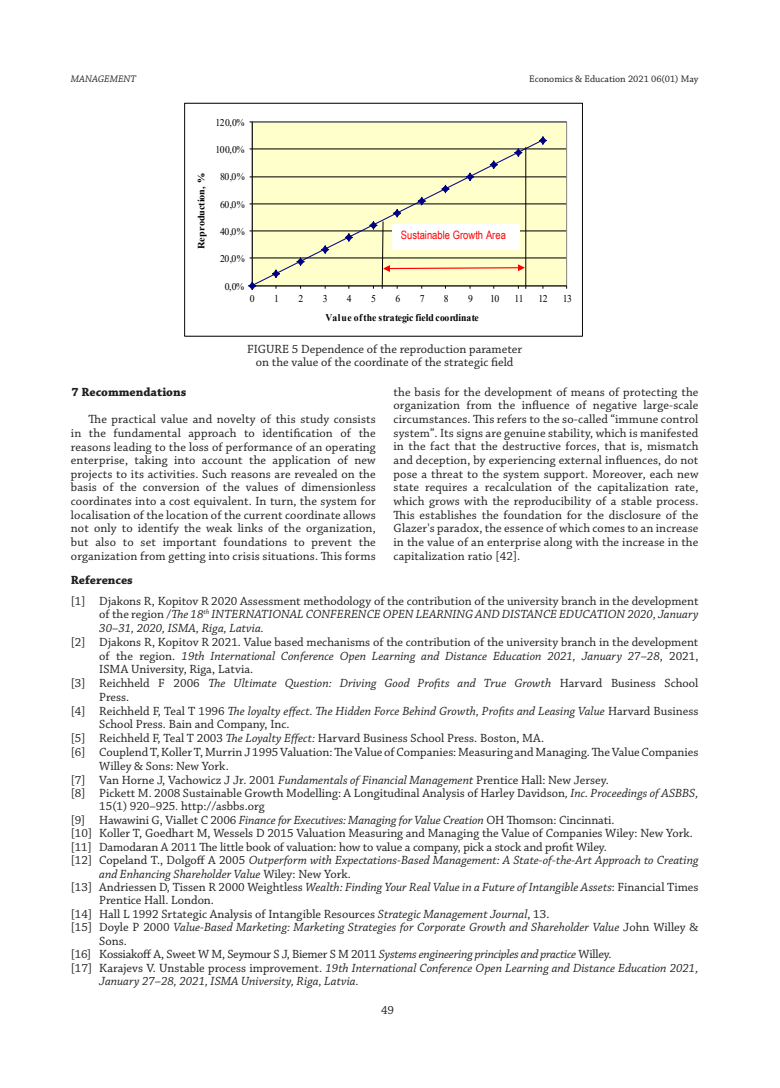
<style>
.page{position:relative;width:780px;height:1088px;background:#fff}
.page>*{position:absolute;margin:0;border:0;box-sizing:border-box;transform-origin:0 0}
.ТЕКСТ{font:12.5px/13.6px "Chaparral Pro";color:#231f20;text-align:justify}
.t1{font:italic 12.5px/13.5px "Chaparral Pro";color:#231f20}
.ТЕКСТ-2{font:12.5px "Chaparral Pro";letter-spacing:-.02em;color:#231f20}
.Рисунок{font:12.5px/12.5px "Chaparral Pro";color:#231f20;text-align:center}
.Подзаголовок{font:700 12.5px "Chaparral Pro";color:#231f20}
.Литература_шапка{font:700 12.5px "Chaparral Pro";color:#231f20}
.t2{font:11.5px "Arial Narrow";color:#f00}
.t3{font:10.25px "Times New Roman";letter-spacing:-.045em;color:#000;scale:.94 1}
.t4{font:700 10.25px "Times New Roman";letter-spacing:.01em;color:#000;scale:.94 1}
.t5{font:10px "Chaparral Pro";color:#231f20}
.t6{font:italic 10px "Chaparral Pro";letter-spacing:.01em;color:#231f20}
.t7{font:700 9.62px "Times New Roman";letter-spacing:-.01em;color:#000;scale:1.06 1}
.s1{font-style:italic}
.s2{font-style:normal}
</style>
<div class="page">
<div style="left:252px;top:122px;width:315px;height:163px;background:#ffc"></div>
<hr style="left:252px;top:257px;width:314px;height:1px;background:#000">
<hr style="left:252px;top:230px;width:314px;height:1px;background:#000">
<hr style="left:252px;top:203px;width:314px;height:1px;background:#000">
<hr style="left:252px;top:176px;width:314px;height:1px;background:#000">
<hr style="left:252px;top:148px;width:314px;height:1px;background:#000">
<hr style="left:252px;top:122px;width:1px;height:164px;background:#000">
<hr style="left:252px;top:285px;width:314px;height:1px;background:#000">
<svg style="left:252px;top:139px;width:291px;height:147px"></svg>
<svg style="left:248px;top:281px;width:9px;height:10px"></svg>
<svg style="left:271px;top:269px;width:9px;height:9px"></svg>
<svg style="left:296px;top:257px;width:9px;height:9px"></svg>
<svg style="left:321px;top:245px;width:8px;height:9px"></svg>
<svg style="left:344px;top:233px;width:9px;height:9px"></svg>
<svg style="left:538px;top:136px;width:9px;height:9px"></svg>
<div style="left:184px;top:103px;width:399px;height:234px;border:1px solid #000"></div>
<hr style="left:525px;top:147px;width:1px;height:141px;background:#000">
<svg style="left:369px;top:148px;width:156px;height:141px"></svg>
<p class="t6" style="left:71px;top:73px;width:67px">MANAGEMENT</p>
<p class="t5" style="left:529px;top:73px;width:171px">Economics &amp; Education 2021 06(01) May</p>
<p class="t3" style="left:215px;top:115px;width:33px">120,0%</p>
<p class="t7" style="left:194px;top:249px;width:73px;rotate:-90deg">Reproduction, %</p>
<p class="t3" style="left:215px;top:142px;width:33px">100,0%</p>
<p class="t3" style="left:220px;top:170px;width:28px">80,0%</p>
<p class="t3" style="left:220px;top:197px;width:28px">60,0%</p>
<p class="t3" style="left:220px;top:224px;width:28px">40,0%</p>
<p class="t3" style="left:220px;top:252px;width:28px">20,0%</p>
<p class="t3" style="left:225px;top:279px;width:22px">0,0%</p>
<p class="t2" style="left:401px;top:226px;width:106px">Sustainable Growth Area</p>
<p class="t3" style="left:250px;top:291px;width:7px">0</p>
<p class="t3" style="left:274px;top:291px;width:7px">1</p>
<p class="t3" style="left:298px;top:291px;width:7px">2</p>
<p class="t3" style="left:322px;top:291px;width:7px">3</p>
<p class="t3" style="left:347px;top:291px;width:7px">4</p>
<p class="t3" style="left:371px;top:291px;width:7px">5</p>
<p class="t3" style="left:395px;top:291px;width:7px">6</p>
<p class="t3" style="left:419px;top:291px;width:7px">7</p>
<p class="t3" style="left:444px;top:291px;width:7px">8</p>
<p class="t3" style="left:468px;top:291px;width:7px">9</p>
<p class="t3" style="left:490px;top:291px;width:11px">10</p>
<p class="t3" style="left:514px;top:291px;width:11px">11</p>
<p class="t3" style="left:538px;top:291px;width:11px">12</p>
<p class="t3" style="left:563px;top:291px;width:11px">13</p>
<p class="t4" style="left:325px;top:310px;width:164px">Value of the strategic field coordinate</p>
<p class="Рисунок" style="left:247px;top:343px;width:276px">FIGURE 5 Dependence of the reproduction parameter on the value of the coordinate of the strategic field</p>
<p class="Подзаголовок" style="left:71px;top:384px;width:116px">7 Recommendations</p>
<p class="ТЕКСТ" style="left:71px;top:413px;width:306px;text-indent:18px">The practical value and novelty of this study consists in the fundamental approach to identification of the reasons leading to the loss of performance of an operating enterprise, taking into account the application of new projects to its activities. Such reasons are revealed on the basis of the conversion of the values of dimensionless coordinates into a cost equivalent. In turn, the system for localisation of the location of the current coordinate allows not only to identify the weak links of the organization, but also to set important foundations to prevent the organization from getting into crisis situations. This forms</p>
<p class="ТЕКСТ" style="left:393px;top:385px;width:306px">the basis for the development of means of protecting the organization from the influence of negative large-scale circumstances. This refers to the so-called “immune control system”. Its signs are genuine stability, which is manifested in the fact that the destructive forces, that is, mismatch and deception, by experiencing external influences, do not pose a threat to the system support. Moreover, each new state requires a recalculation of the capitalization rate, which grows with the reproducibility of a stable process.<br>This establishes the foundation for the disclosure of the Glazer's paradox, the essence of which comes to an increase in the value of an enterprise along with the increase in the capitalization ratio [42].</p>
<p class="Литература_шапка" style="left:71px;top:572px;width:63px">References</p>
<p class="ТЕКСТ" style="left:99px;top:594px;width:600px;text-indent:-28px">[1] Djakons R, Kopitov R 2020 Assessment methodology of the contribution of the university branch in the development of the region /<span class="s1">The 18</span><sup>th</sup> <span class="s1">INTERNATIONAL CONFERENCE OPEN LEARNING AND DISTANCE EDUCATION 2020, January 30</span>–<span class="s1">31, 2020, ISMA, Riga, Latvia.</span></p>
<p class="ТЕКСТ" style="left:99px;top:636px;width:600px;text-indent:-28px">[2] Djakons R, Kopitov R 2021. Value based mechanisms of the contribution of the university branch in the development of the region. <span class="s1">19th International Conference Open Learning and Distance Education 2021, January 27</span>–<span class="s1">28</span>, 2021, ISMA University, Riga, Latvia.</p>
<p class="t1" style="left:99px;top:677px;width:600px;text-indent:-28px"><span class="s2">[3] Reichheld F 2006</span> The Ultimate Question: Driving Good Profits and True Growth <span class="s2">Harvard Business School<br>Press.</span></p>
<p class="ТЕКСТ" style="left:99px;top:704px;width:600px;text-indent:-28px">[4] Reichheld F, Teal T 1996 <span class="s1">The loyalty effect. The Hidden Force Behind Growth, Profits and Leasing Value</span> Harvard Business<br>School Press. Bain and Company, Inc.</p>
<p class="ТЕКСТ" style="left:71px;top:732px;width:475px">[5] Reichheld F, Teal T 2003 <span class="s1">The Loyalty Effect:</span> Harvard Business School Press. Boston, MA.</p>
<p class="ТЕКСТ" style="left:99px;top:746px;width:600px;text-indent:-28px">[6] Couplend T, Koller T, Murrin J 1995 Valuation: The Value of Companies: Measuring and Managing. The Value Companies<br>Willey &amp; Sons: New York.</p>
<p class="ТЕКСТ" style="left:71px;top:773px;width:539px">[7] Van Horne J, Vachowicz J Jr. 2001 <span class="s1">Fundamentals of Financial Management</span> Prentice Hall: New Jersey.</p>
<p class="ТЕКСТ" style="left:99px;top:787px;width:600px;text-indent:-28px">[8] Pickett M. 2008 Sustainable Growth Modelling: A Longitudinal Analysis of Harley Davidson<span class="s1">, Inc. Proceedings of ASBBS,<br></span>15(1) 920–925<span class="s1">.</span> http://asbbs.org</p>
<p class="ТЕКСТ" style="left:71px;top:813px;width:545px">[9] Hawawini G, Viallet C 2006 <span class="s1">Finance for Executives: Managing for Value Creation</span> OH Thomson: Cincinnati.</p>
<p class="ТЕКСТ" style="left:71px;top:827px;width:623px">[10] Koller T, Goedhart M, Wessels D 2015 Valuation Measuring and Managing the Value of Companies Wiley: New York.</p>
<p class="ТЕКСТ" style="left:71px;top:840px;width:537px">[11] Damodaran A 2011 The little book of valuation: how to value a company, pick a stock and profit Wiley.</p>
<p class="t1" style="left:99px;top:854px;width:600px;text-indent:-28px"><span class="s2">[12] Copeland T., Dolgoff A 2005</span> Outperform with Expectations-Based Management: A State-of-the-Art Approach to Creating and Enhancing Shareholder Value <span class="s2">Wiley: New York.</span></p>
<p class="ТЕКСТ" style="left:99px;top:881px;width:600px;text-indent:-28px">[13] Andriessen D, Tissen R 2000 Weightless <span class="s1">Wealth: Finding Your Real Value in a Future of Intangible Assets</span>: Financial Times<br>Prentice Hall. London.</p>
<p class="ТЕКСТ" style="left:71px;top:907px;width:480px">[14] Hall L 1992 Srtategic Analysis of Intangible Resources <span class="s1">Strategic Management Journal</span>, 13.</p>
<p class="t1" style="left:99px;top:921px;width:600px;text-indent:-28px"><span class="s2">[15] Doyle P 2000</span> Value-Based Marketing: Marketing Strategies for Corporate Growth and Shareholder Value <span class="s2">John Willey &amp;<br>Sons.</span></p>
<p class="ТЕКСТ-2" style="left:71px;top:947px;width:542px">[16] Kossiakoff A, Sweet W M, Seymour S J, Biemer S M 2011 <span class="s1">Systems engineering principles and practice</span> Willey.</p>
<p class="t1" style="left:99px;top:961px;width:600px;text-indent:-28px"><span class="s2">[17] Karajevs V. Unstable process improvement.</span> 19th International Conference Open Learning and Distance Education 2021,<br>January 27<span class="s2">–</span>28, 2021, ISMA University, Riga, Latvia.</p>
<p class="ТЕКСТ" style="left:381px;top:1003px;width:15px">49</p>
</div>
